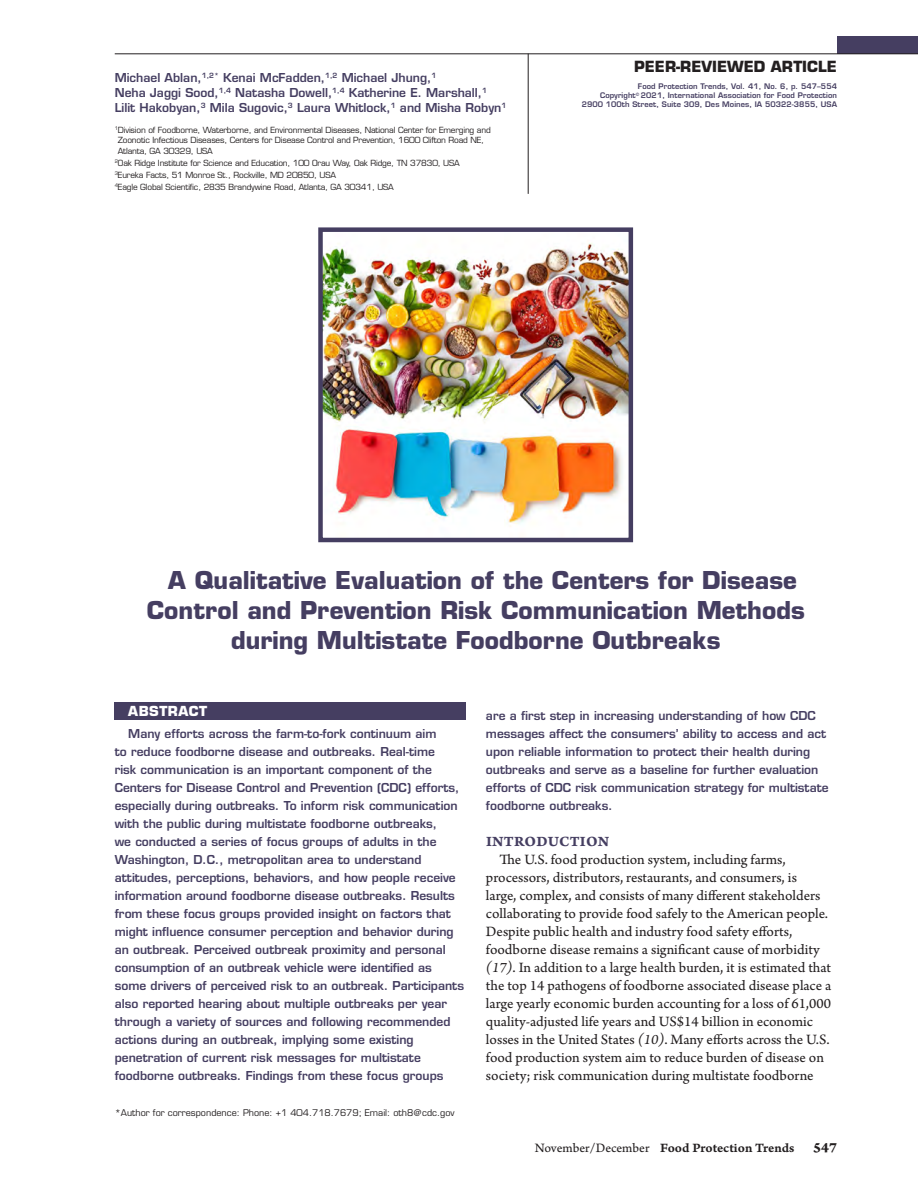
<style>
.page{position:relative;width:918px;height:1188px;background:#fff}
.page>*{position:absolute;margin:0;border:0;box-sizing:border-box;transform-origin:0 0}
.Article_Title{font:700 24px/30px "Eurostile";color:#453e61;text-align:center}
.Body_Copy{font:15px/18px "Arno Pro Sm Text";color:#231f20}
.t1{font:700 15px "Eurostile";color:#231f20}
.Headers_in_Article{font:15px "Arno Pro Bold Caption";letter-spacing:.015em;color:#453e61}
.t2{font:13.5px "Arno Pro Smbd Caption";letter-spacing:-.005em;color:#231f20}
.Abstract_Title{font:700 13.5px "Eurostile";letter-spacing:.04em;color:#fff}
.Abstract_Summary{font:600 12px/18px "Eurostile";color:#453e61}
.Title_Page_Authors{font:600 12px/15px "Eurostile";color:#453e61}
.Author_for_Correspon{font:9px "Eurostile";color:#231f20}
.Title_Page_Author_In{font:8.25px/10.5px "Eurostile";letter-spacing:-.02em;color:#231f20}
.Subhead_2{font:600 7.5px/9px "Eurostile";letter-spacing:.01em;color:#453e61;text-align:right}
.s1{font-family:"Arno Pro Italic Sm Text"}
.s2{font-family:"Arno Pro Sm Text"}
.s3{font-family:"Arno Pro Bold Caption";font-size:15px}
</style>
<div class="page">
<div style="left:837px;top:36px;width:81px;height:18px;background:#453e61"></div>
<hr style="left:115px;top:53px;width:803px;height:1px;background:#231f20">
<hr style="left:528px;top:54px;width:1px;height:140px;background:#231f20">
<div style="left:115px;top:702px;width:351px;height:18px;background:#453e61"></div>
<img style="left:323px;top:243px;width:305px;height:284px">
<div style="left:318px;top:227px;width:315px;height:315px;border:4px solid #453e61"></div>
<p class="Title_Page_Authors" style="left:115px;top:70px;width:393px">Michael Ablan,<sup>1,2*</sup> Kenai McFadden,<sup>1,2</sup> Michael Jhung,<sup>1<br></sup>Neha Jaggi Sood,<sup>1,4</sup> Natasha Dowell,<sup>1,4</sup> Katherine E. Marshall,<sup>1<br></sup>Lilit Hakobyan,<sup>3</sup> Mila Sugovic,<sup>3</sup> Laura Whitlock,<sup>1</sup> and Misha Robyn<sup>1</sup></p>
<p class="Title_Page_Author_In" style="left:118px;top:124px;width:375px;text-indent:-3px"><sup>1</sup>Division of Foodborne, Waterborne, and Environmental Diseases, National Center for Emerging and<br>Zoonotic Infectious Diseases, Centers for Disease Control and Prevention, 1600 Clifton Road NE,<br>Atlanta, GA 30329, USA</p>
<p class="Title_Page_Author_In" style="left:115px;top:157px;width:347px"><sup>2</sup>Oak Ridge Institute for Science and Education, 100 Orau Way, Oak Ridge, TN 37830, USA</p>
<p class="Title_Page_Author_In" style="left:115px;top:169px;width:223px"><sup>3</sup>Eureka Facts, 51 Monroe St., Rockville, MD 20850, USA</p>
<p class="Title_Page_Author_In" style="left:115px;top:181px;width:281px"><sup>4</sup>Eagle Global Scientific, 2835 Brandywine Road, Atlanta, GA 30341, USA</p>
<p class="t1" style="left:634px;top:57px;width:204px">PEER-REVIEWED ARTICLE</p>
<p class="Subhead_2" style="left:600px;top:82px;width:238px">Food Protection Trends, Vol. 41, No. 6, p. 547–554<br>Copyright<sup>©</sup> 2021, International Association for Food Protection</p>
<p class="Subhead_2" style="left:582px;top:100px;width:257px">2900 100th Street, Suite 309, Des Moines, IA 50322-3855, USA</p>
<p class="Article_Title" style="left:147px;top:565px;width:660px">A Qualitative Evaluation of the Centers for Disease<br>Control and Prevention Risk Communication Methods during Multistate Foodborne Outbreaks</p>
<p class="Abstract_Title" style="left:128px;top:703px;width:81px">ABSTRACT</p>
<p class="Abstract_Summary" style="left:115px;top:724px;width:351px;text-indent:14px">Many efforts across the farm-to-fork continuum aim<br>to reduce foodborne disease and outbreaks. Real-time<br>risk communication is an important component of the Centers for Disease Control and Prevention (CDC) efforts, especially during outbreaks. To inform risk communication with the public during multistate foodborne outbreaks,<br>we conducted a series of focus groups of adults in the Washington, D.C., metropolitan area to understand attitudes, perceptions, behaviors, and how people receive information around foodborne disease outbreaks. Results from these focus groups provided insight on factors that might influence consumer perception and behavior during an outbreak. Perceived outbreak proximity and personal consumption of an outbreak vehicle were identified as some drivers of perceived risk to an outbreak. Participants also reported hearing about multiple outbreaks per year through a variety of sources and following recommended actions during an outbreak, implying some existing penetration of current risk messages for multistate foodborne outbreaks. Findings from these focus groups</p>
<p class="Author_for_Correspon" style="left:115px;top:1107px;width:341px">*Author for correspondence: Phone: +1 404.718.7679; Email: oth8@cdc.gov</p>
<p class="Abstract_Summary" style="left:486px;top:706px;width:344px">are a first step in increasing understanding of how CDC messages affect the consumers’ ability to access and act upon reliable information to protect their health during outbreaks and serve as a baseline for further evaluation efforts of CDC risk communication strategy for multistate foodborne outbreaks.</p>
<p class="Headers_in_Article" style="left:486px;top:832px;width:125px">INTRODUCTION</p>
<p class="Body_Copy" style="left:486px;top:851px;width:347px;text-indent:14px">The U.S. food production system, including farms, processors, distributors, restaurants, and consumers, is<br>large, complex, and consists of many different stakeholders collaborating to provide food safely to the American people.<br>Despite public health and industry food safety efforts, foodborne disease remains a significant cause of morbidity <span class="s1">(17)</span>. In addition to a large health burden, it is estimated that the top 14 pathogens of foodborne associated disease place a large yearly economic burden accounting for a loss of 61,000 quality-adjusted life years and US$14 billion in economic losses in the United States <span class="s1">(10)</span>. Many efforts across the U.S. food production system aim to reduce burden of disease on society; risk communication during multistate foodborne</p>
<p class="t2" style="left:535px;top:1140px;width:304px"><span class="s2">November/December</span> Food Protection Trends <span class="s3">547</span></p>
</div>
